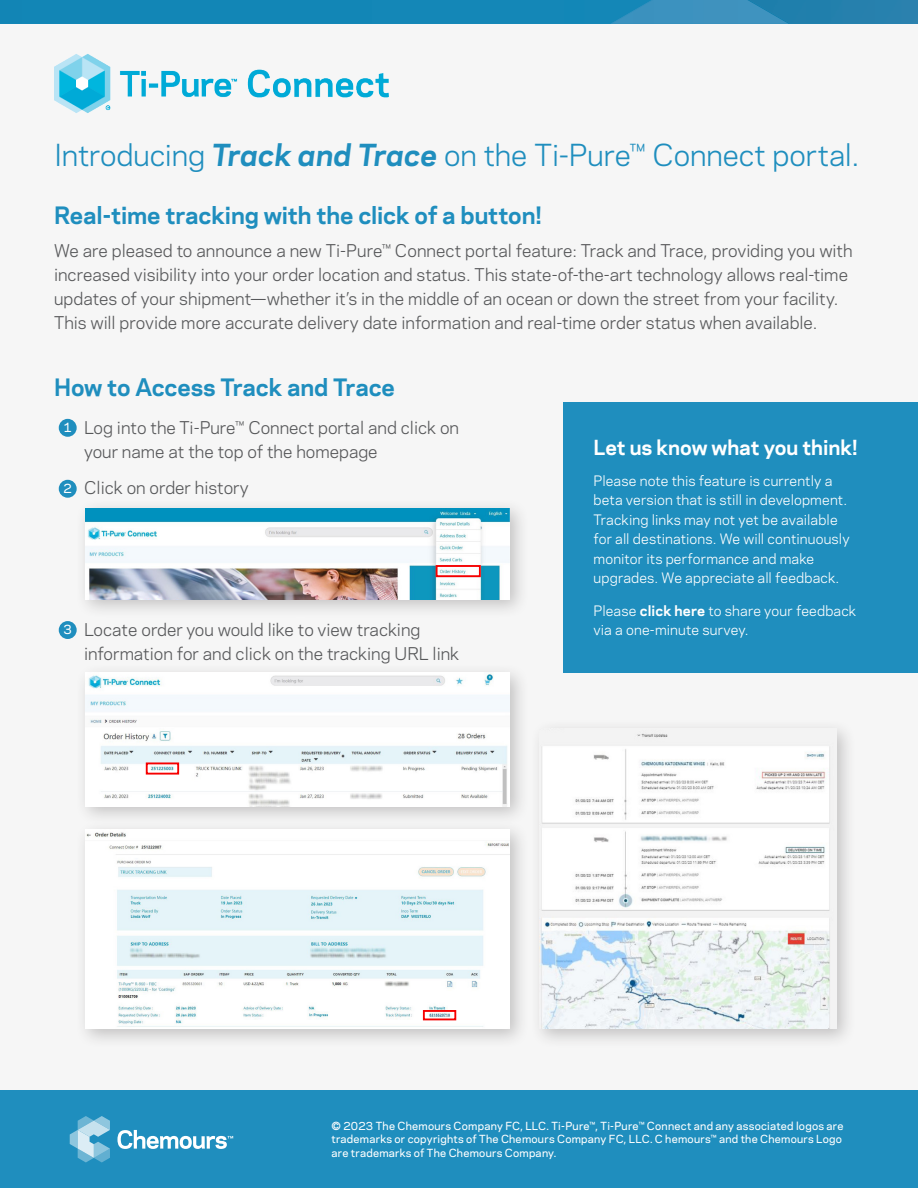
<style>
.page{position:relative;width:918px;height:1188px;background:#fff}
.page>*{position:absolute;margin:0;border:0;box-sizing:border-box;transform-origin:0 0}
.Intro{font:28.5px "Chemours Sans";letter-spacing:-.005em;color:#1f8ebe}
.Intro-2{font:700 22.5px "Chemours Sans";letter-spacing:-.005em;color:#1f8ebe}
.Intro-3{font:700 19.5px "Chemours Sans";letter-spacing:-.005em;color:#fff}
.Bullets{font:16.5px/24px "Chemours Sans";color:#57585a}
.Bullets-2{font:13.5px/19.5px "Chemours Sans";letter-spacing:.01em;color:#fff}
.t1{font:500 12px "Chemours Sans";color:#fff}
.Bullets-3{font:500 10.5px/13.5px "Chemours Sans";letter-spacing:.025em;color:#fff}
.s1{font-weight:700;font-style:italic}
.s2{font-weight:700}
</style>
<div class="page">
<div style="left:0;top:12px;width:918px;height:1092px;background:#f6f6f6"></div>
<div style="left:0;top:0;width:610px;height:24px;background:#1286b6"></div>
<div style="left:653px;top:0;width:95px;height:24px;background:#3e92bf"></div>
<img style="left:610px;top:0;width:43px;height:24px">
<img style="left:748px;top:0;width:1px;height:24px">
<img style="left:749px;top:0;width:169px;height:24px">
<div style="left:564px;top:402px;width:354px;height:271px;background:#1f8ebe"></div>
<div style="left:0;top:1091px;width:918px;height:97px;background:#1f8ebe"></div>
<svg style="left:70px;top:1116px;width:40px;height:46px"></svg>
<svg style="left:117px;top:1130px;width:116px;height:19px"></svg>
<div style="left:59px;top:419px;width:18px;height:18px;background:#1f8ebe;border-radius:50%"></div>
<div style="left:59px;top:480px;width:18px;height:18px;background:#1f8ebe;border-radius:50%"></div>
<div style="left:59px;top:621px;width:18px;height:18px;background:#1f8ebe;border-radius:50%"></div>
<div style="left:75px;top:498px;width:455px;height:122px;background:#231f20;opacity:.25"></div>
<img style="left:85px;top:508px;width:425px;height:91px">
<div style="left:75px;top:662px;width:455px;height:164px;background:#231f20;opacity:.25"></div>
<img style="left:85px;top:673px;width:425px;height:133px">
<div style="left:75px;top:819px;width:455px;height:230px;background:#231f20;opacity:.25"></div>
<img style="left:85px;top:830px;width:425px;height:199px">
<div style="left:529px;top:718px;width:328px;height:331px;background:#231f20;opacity:.25"></div>
<img style="left:540px;top:729px;width:297px;height:300px">
<img style="left:54px;top:54px;width:335px;height:59px">
<div style="left:436px;top:565px;width:45px;height:12px;border:2px solid #f60000"></div>
<div style="left:146px;top:762px;width:33px;height:13px;border:2px solid #f60000"></div>
<div style="left:423px;top:1010px;width:33px;height:10px;border:2px solid #f60000"></div>
<p class="Intro" style="left:54px;top:134px;width:807px">Introducing <span class="s1">Track and Trace</span> on the Ti-Pure™ Connect portal.</p>
<p class="Intro-2" style="left:54px;top:198px;width:489px">Real-time tracking with the click of a button!</p>
<p class="Bullets" style="left:54px;top:238px;width:800px">We are pleased to announce a new Ti-Pure™ Connect portal feature: Track and Trace, providing you with increased visibility into your order location and status. This state-of-the-art technology allows real-time updates of your shipment—whether it’s in the middle of an ocean or down the street from your facility.<br>This will provide more accurate delivery date information and real-time order status when available.</p>
<p class="Intro-2" style="left:54px;top:370px;width:342px">How to Access Track and Trace</p>
<p class="t1" style="left:64px;top:419px;width:10px">1</p>
<p class="Bullets" style="left:84px;top:414px;width:376px">Log into the Ti-Pure™ Connect portal and click on your name at the top of the homepage</p>
<p class="t1" style="left:64px;top:480px;width:10px">2</p>
<p class="Bullets" style="left:84px;top:475px;width:166px">Click on order history</p>
<p class="t1" style="left:64px;top:621px;width:10px">3</p>
<p class="Bullets" style="left:84px;top:617px;width:376px">Locate order you would like to view tracking information for and click on the tracking URL link</p>
<p class="Intro-3" style="left:594px;top:433px;width:266px">Let us know what you think!</p>
<p class="Bullets-2" style="left:594px;top:470px;width:258px">Please note this feature is currently a beta version that is still in development.<br>Tracking links may not yet be available for all destinations. We will continuously monitor its performance and make upgrades. We appreciate all feedback.</p>
<p class="Bullets-2" style="left:594px;top:600px;width:264px">Please <span class="s2">click here</span> to share your feedback via a one-minute survey.</p>
<p class="Bullets-3" style="left:332px;top:1119px;width:514px">© 2023 The Chemours Company FC, LLC. Ti-Pure™, Ti-Pure™ Connect and any associated logos are trademarks or copyrights of The Chemours Company FC, LLC. C hemours™ and the Chemours Logo are trademarks of The Chemours Company.</p>
</div>
